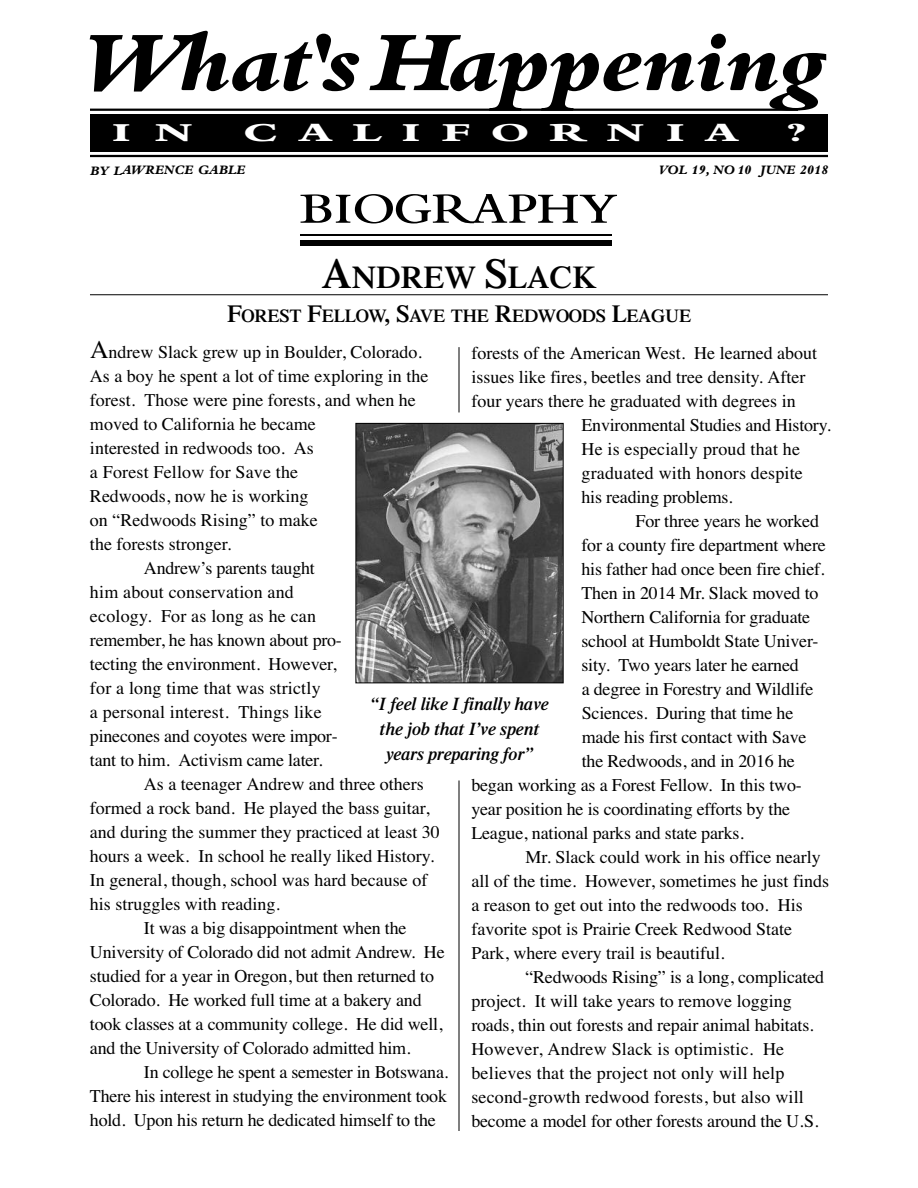
<style>
.page{position:relative;width:918px;height:1188px;background:#fff}
.page>*{position:absolute;margin:0;border:0;box-sizing:border-box;transform-origin:0 0}
.t1{font:italic 800 88.5px "Bembo";letter-spacing:-.015em;color:#000;scale:1.16 1}
.t2{font:45px "Bembo Semibold Os F";color:#000;scale:1.16 1}
.t3{font:600 31.5px "Times";color:#000}
.t4{font:800 27px "Bembo";letter-spacing:.44em;color:#fff;scale:1.7 1}
.t5{font:800 24px "Times";color:#fff;scale:1.7 1}
.t6{font:600 18.3px "Times";letter-spacing:-.015em;color:#000}
.t7{font:18px "Times";letter-spacing:-.01em;color:#000}
.t8{font:18px "Times";letter-spacing:.01em;color:#000}
.t9{font:italic 600 18px/24.8px "Times";letter-spacing:-.01em;color:#000;text-align:center}
.t10{font:italic 800 13.5px "Bembo";color:#000}
.s1{font-size:42px}
.s2{font-size:24.3px}
.s3{font-size:25.5px}
</style>
<div class="page">
<div style="left:90px;top:114px;width:738px;height:38px;background:#000"></div>
<hr style="left:90px;top:109px;width:708px;height:2px;background:#000">
<hr style="left:90px;top:155px;width:738px;height:2px;background:#000">
<hr style="left:300px;top:234px;width:312px;height:2px;background:#000">
<div style="left:300px;top:240px;width:312px;height:6px;background:#000"></div>
<hr style="left:459px;top:347px;width:1px;height:65px;background:#000">
<hr style="left:459px;top:781px;width:1px;height:350px;background:#000">
<img style="left:358px;top:425px;width:204px;height:256px">
<div style="left:356px;top:423px;width:208px;height:260px;border:1px solid #000"></div>
<hr style="left:90px;top:294px;width:738px;height:1px;background:#000">
<h1 class="t1" style="left:75px;top:31px;width:647px">What'sHappening</h1>
<h3 class="t4" style="left:112px;top:123px;width:49px">I N</h3>
<h3 class="t4" style="left:243px;top:123px;width:293px">CALIFORNIA</h3>
<h3 class="t5" style="left:787px;top:124px;width:12px">?</h3>
<p class="t10" style="left:90px;top:165px;width:157px">BY LAWRENCE GABLE</p>
<p class="t10" style="left:658px;top:165px;width:171px">VOL 19, NO 10 JUNE 2018</p>
<h2 class="t2" style="left:300px;top:193px;width:275px">BIOGRAPHY</h2>
<h3 class="t3" style="left:321px;top:265px;width:277px"><span class="s1">A</span>NDREW <span class="s1">S</span>LACK</h3>
<p class="t6" style="left:227px;top:309px;width:466px"><span class="s2">F</span>OREST <span class="s2">F</span>ELLOW<span class="s2">, S</span>AVE THE <span class="s2">R</span>EDWOODS <span class="s2">L</span>EAGUE</p>
<p class="t7" style="left:90px;top:341px;width:333px"><span class="s3">A</span>ndrew Slack grew up in Boulder, Colorado.</p>
<p class="t7" style="left:90px;top:365px;width:340px">As a boy he spent a lot of time exploring in the</p>
<p class="t7" style="left:90px;top:389px;width:327px">forest. Those were pine forests, and when he</p>
<p class="t7" style="left:90px;top:413px;width:227px">moved to California he became</p>
<p class="t7" style="left:90px;top:437px;width:225px">interested in redwoods too. As</p>
<p class="t8" style="left:90px;top:461px;width:210px">a Forest Fellow for Save the</p>
<p class="t7" style="left:90px;top:485px;width:220px">Redwoods, now he is working</p>
<p class="t7" style="left:90px;top:509px;width:229px">on “Redwoods Rising” to make</p>
<p class="t7" style="left:90px;top:533px;width:143px">the forests stronger.</p>
<p class="t7" style="left:144px;top:557px;width:172px">Andrew’s parents taught</p>
<p class="t8" style="left:90px;top:581px;width:205px">him about conservation and</p>
<p class="t8" style="left:90px;top:605px;width:228px">ecology. For as long as he can</p>
<p class="t7" style="left:90px;top:629px;width:253px">remember, he has known about pro-</p>
<p class="t7" style="left:90px;top:653px;width:248px">tecting the environment. However,</p>
<p class="t8" style="left:90px;top:677px;width:232px">for a long time that was strictly</p>
<p class="t8" style="left:90px;top:701px;width:233px">a personal interest. Things like</p>
<p class="t7" style="left:90px;top:725px;width:249px">pinecones and coyotes were impor-</p>
<p class="t7" style="left:90px;top:749px;width:234px">tant to him. Activism came later.</p>
<p class="t7" style="left:144px;top:773px;width:281px">As a teenager Andrew and three others</p>
<p class="t7" style="left:90px;top:797px;width:341px">formed a rock band. He played the bass guitar,</p>
<p class="t7" style="left:90px;top:821px;width:351px">and during the summer they practiced at least 30</p>
<p class="t7" style="left:90px;top:845px;width:346px">hours a week. In school he really liked History.</p>
<p class="t7" style="left:90px;top:869px;width:339px">In general, though, school was hard because of</p>
<p class="t7" style="left:90px;top:893px;width:191px">his struggles with reading.</p>
<p class="t7" style="left:144px;top:917px;width:264px">It was a big disappointment when the</p>
<p class="t7" style="left:90px;top:941px;width:356px">University of Colorado did not admit Andrew. He</p>
<p class="t7" style="left:90px;top:965px;width:346px">studied for a year in Oregon, but then returned to</p>
<p class="t7" style="left:90px;top:989px;width:333px">Colorado. He worked full time at a bakery and</p>
<p class="t7" style="left:90px;top:1013px;width:354px">took classes at a community college. He did well,</p>
<p class="t7" style="left:90px;top:1037px;width:322px">and the University of Colorado admitted him.</p>
<p class="t7" style="left:144px;top:1061px;width:306px">In college he spent a semester in Botswana.</p>
<p class="t7" style="left:90px;top:1085px;width:359px">There his interest in studying the environment took</p>
<p class="t7" style="left:90px;top:1109px;width:347px">hold. Upon his return he dedicated himself to the</p>
<p class="t7" style="left:471px;top:342px;width:347px">forests of the American West. He learned about</p>
<p class="t7" style="left:471px;top:366px;width:336px">issues like fires, beetles and tree density. After</p>
<p class="t7" style="left:471px;top:390px;width:326px">four years there he graduated with degrees in</p>
<p class="t7" style="left:582px;top:414px;width:251px">Environmental Studies and History.</p>
<p class="t8" style="left:582px;top:438px;width:220px">He is especially proud that he</p>
<p class="t8" style="left:582px;top:462px;width:223px">graduated with honors despite</p>
<p class="t7" style="left:582px;top:486px;width:153px">his reading problems.</p>
<p class="t7" style="left:636px;top:510px;width:185px">For three years he worked</p>
<p class="t7" style="left:582px;top:534px;width:246px">for a county fire department where</p>
<p class="t7" style="left:582px;top:558px;width:245px">his father had once been fire chief.</p>
<p class="t7" style="left:582px;top:582px;width:239px">Then in 2014 Mr. Slack moved to</p>
<p class="t7" style="left:582px;top:606px;width:230px">Northern California for graduate</p>
<p class="t7" style="left:582px;top:630px;width:239px">school at Humboldt State Univer-</p>
<p class="t7" style="left:582px;top:654px;width:219px">sity. Two years later he earned</p>
<p class="t7" style="left:582px;top:678px;width:233px">a degree in Forestry and Wildlife</p>
<p class="t7" style="left:582px;top:702px;width:213px">Sciences. During that time he</p>
<p class="t7" style="left:582px;top:726px;width:226px">made his first contact with Save</p>
<p class="t7" style="left:582px;top:750px;width:215px">the Redwoods, and in 2016 he</p>
<p class="t7" style="left:471px;top:774px;width:332px">began working as a Forest Fellow. In this two-</p>
<p class="t7" style="left:471px;top:798px;width:320px">year position he is coordinating efforts by the</p>
<p class="t7" style="left:471px;top:822px;width:274px">League, national parks and state parks.</p>
<p class="t7" style="left:525px;top:846px;width:297px">Mr. Slack could work in his office nearly</p>
<p class="t7" style="left:471px;top:870px;width:359px">all of the time. However, sometimes he just finds</p>
<p class="t7" style="left:471px;top:894px;width:333px">a reason to get out into the redwoods too. His</p>
<p class="t7" style="left:471px;top:918px;width:322px">favorite spot is Prairie Creek Redwood State</p>
<p class="t7" style="left:471px;top:942px;width:255px">Park, where every trail is beautiful.</p>
<p class="t7" style="left:525px;top:966px;width:300px">“Redwoods Rising” is a long, complicated</p>
<p class="t7" style="left:471px;top:990px;width:322px">project. It will take years to remove logging</p>
<p class="t7" style="left:471px;top:1014px;width:344px">roads, thin out forests and repair animal habitats.</p>
<p class="t8" style="left:471px;top:1038px;width:314px">However, Andrew Slack is optimistic. He</p>
<p class="t8" style="left:471px;top:1062px;width:315px">believes that the project not only will help</p>
<p class="t8" style="left:471px;top:1086px;width:334px">second-growth redwood forests, but also will</p>
<p class="t7" style="left:471px;top:1110px;width:349px">become a model for other forests around the U.S.</p>
<p class="t9" style="left:370px;top:693px;width:180px">“I feel like I finally have the job that I’ve spent years preparing for”</p>
</div>
